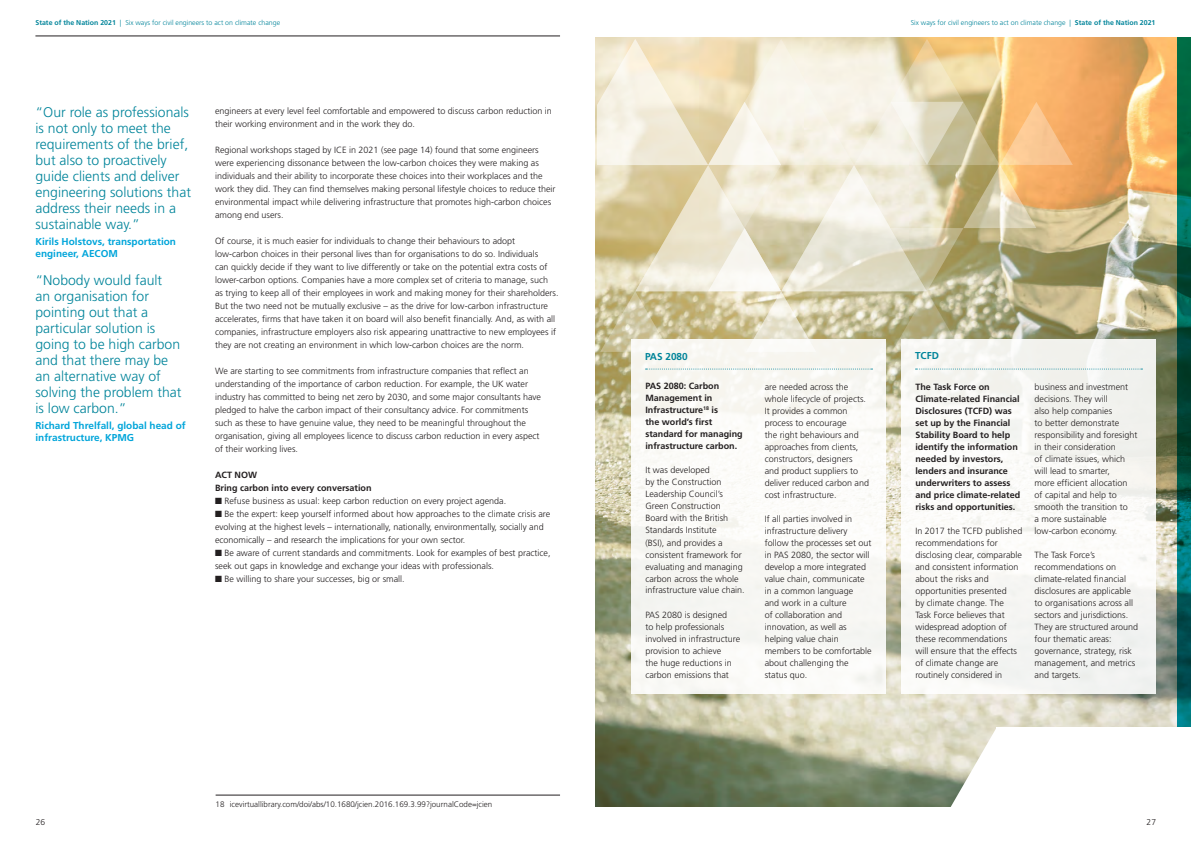
<style>
.page{position:relative;width:1191px;height:842px;background:#fff}
.page>*{position:absolute;margin:0;border:0;box-sizing:border-box;transform-origin:0 0}
.t1{font:300 14px/16px "Frutiger";color:#00849a}
.t2{font:700 10px/12px "Frutiger";color:#00a5da}
.t3{font:700 10px "Frutiger";color:#00849a}
.t4{font:300 9px/12px "Frutiger";color:#231f20}
.t5{font:700 9px/12px "Frutiger";color:#231f20}
.t6{font:300 8.5px "Frutiger";color:#231f20}
.t7{font:300 8px "Frutiger";color:#231f20}
.t8{font:300 7px "Frutiger";color:#00849a}
.s1{font-weight:700}
</style>
<div class="page">
<img style="left:596px;top:37px;width:581px;height:769px">
<div style="left:631px;top:339px;width:255px;height:355px;background:#faf9f5"></div>
<div style="left:901px;top:339px;width:255px;height:355px;background:#f6f6f3"></div>
<svg style="left:645px;top:369px;width:227px;height:1px"></svg>
<svg style="left:915px;top:369px;width:227px;height:1px"></svg>
<hr style="left:35px;top:35px;width:525px;height:1px;background:#231f20">
<hr style="left:216px;top:795px;width:344px;height:1px;background:#231f20">
<svg style="left:597px;top:39px;width:475px;height:313px;background:#e1d5b5"></svg>
<svg style="left:1177px;top:37px;width:14px;height:690px;background:#005c4d"></svg>
<svg style="left:930px;top:728px;width:66px;height:79px"></svg>
<div style="left:996px;top:728px;width:195px;height:114px;background:#fff"></div>
<p class="t8" style="left:35px;top:19px;width:246px"><span class="s1">State of the Nation 2021</span> | Six ways for civil engineers to act on climate change</p>
<p class="t1" style="left:35px;top:105px;width:157px">“Our role as professionals is not only to meet the requirements of the brief, but also to proactively guide clients and deliver engineering solutions that address their needs in a sustainable way.”</p>
<p class="t2" style="left:35px;top:236px;width:142px">Kirils Holstovs, transportation engineer, AECOM</p>
<p class="t1" style="left:35px;top:273px;width:147px">“Nobody would fault<br>an organisation for pointing out that a particular solution is going to be high carbon and that there may be an alternative way of solving the problem that is low carbon.”</p>
<p class="t2" style="left:35px;top:420px;width:152px">Richard Threlfall, global head of infrastructure, KPMG</p>
<p class="t4" style="left:215px;top:105px;width:338px;line-height:13px">engineers at every level feel comfortable and empowered to discuss carbon reduction in their working environment and in the work they do.</p>
<p class="t4" style="left:215px;top:144px;width:342px;line-height:13px">Regional workshops staged by ICE in 2021 (see page 14) found that some engineers were experiencing dissonance between the low-carbon choices they were making as individuals and their ability to incorporate these choices into their workplaces and the work they did. They can find themselves making personal lifestyle choices to reduce their environmental impact while delivering infrastructure that promotes high-carbon choices among end users.</p>
<p class="t4" style="left:215px;top:235px;width:345px;line-height:13px">Of course, it is much easier for individuals to change their behaviours to adopt low-carbon choices in their personal lives than for organisations to do so. Individuals<br>can quickly decide if they want to live differently or take on the potential extra costs of lower-carbon options. Companies have a more complex set of criteria to manage, such<br>as trying to keep all of their employees in work and making money for their shareholders.<br>But the two need not be mutually exclusive – as the drive for low-carbon infrastructure accelerates, firms that have taken it on board will also benefit financially. And, as with all companies, infrastructure employers also risk appearing unattractive to new employees if they are not creating an environment in which low-carbon choices are the norm.</p>
<p class="t4" style="left:215px;top:365px;width:327px;line-height:13px">We are starting to see commitments from infrastructure companies that reflect an understanding of the importance of carbon reduction. For example, the UK water industry has committed to being net zero by 2030, and some major consultants have pledged to halve the carbon impact of their consultancy advice. For commitments such as these to have genuine value, they need to be meaningful throughout the organisation, giving all employees licence to discuss carbon reduction in every aspect of their working lives.</p>
<p class="t5" style="left:215px;top:469px;width:44px">ACT NOW</p>
<p class="t5" style="left:215px;top:482px;width:158px">Bring carbon into every conversation</p>
<p class="t4" style="left:215px;top:495px;width:293px">■ Refuse business as usual: keep carbon reduction on every project agenda.</p>
<p class="t4" style="left:215px;top:508px;width:337px;line-height:13px">■ Be the expert: keep yourself informed about how approaches to the climate crisis are evolving at the highest levels – internationally, nationally, environmentally, socially and economically – and research the implications for your own sector.</p>
<p class="t4" style="left:215px;top:547px;width:337px;line-height:13px">■ Be aware of current standards and commitments. Look for examples of best practice, seek out gaps in knowledge and exchange your ideas with professionals.</p>
<p class="t4" style="left:215px;top:573px;width:191px">■ Be willing to share your successes, big or small.</p>
<p class="t6" style="left:36px;top:817px;width:11px">26</p>
<p class="t7" style="left:216px;top:799px;width:278px">18 icevirtuallibrary.com/doi/abs/10.1680/jcien.2016.169.3.99?journalCode=jcien</p>
<p class="t8" style="left:910px;top:19px;width:246px">Six ways for civil engineers to act on climate change | <span class="s1">State of the Nation 2021</span></p>
<p class="t3" style="left:645px;top:350px;width:44px">PAS 2080</p>
<p class="t3" style="left:915px;top:350px;width:25px">TCFD</p>
<p class="t5" style="left:645px;top:380px;width:99px">PAS 2080: Carbon<br>Management in<br>Infrastructure<sup>18</sup> is<br>the world’s first standard for managing infrastructure carbon.</p>
<p class="t4" style="left:645px;top:464px;width:101px">It was developed<br>by the Construction<br>Leadership Council’s<br>Green Construction<br>Board with the British<br>Standards Institute<br>(BSI), and provides a consistent framework for evaluating and managing carbon across the whole infrastructure value chain.</p>
<p class="t4" style="left:645px;top:608px;width:96px">PAS 2080 is designed<br>to help professionals involved in infrastructure provision to achieve<br>the huge reductions in carbon emissions that</p>
<p class="t4" style="left:764px;top:381px;width:106px">are needed across the whole lifecycle of projects.<br>It provides a common process to encourage<br>the right behaviours and approaches from clients, constructors, designers and product suppliers to deliver reduced carbon and cost infrastructure.</p>
<p class="t4" style="left:764px;top:513px;width:109px">If all parties involved in infrastructure delivery follow the processes set out in PAS 2080, the sector will develop a more integrated value chain, communicate in a common language<br>and work in a culture<br>of collaboration and innovation, as well as helping value chain members to be comfortable about challenging the status quo.</p>
<p class="t5" style="left:915px;top:381px;width:106px">The Task Force on<br>Climate-related Financial<br>Disclosures (TCFD) was set up by the Financial<br>Stability Board to help identify the information needed by investors, lenders and insurance underwriters to assess and price climate-related risks and opportunities.</p>
<p class="t4" style="left:915px;top:525px;width:109px">In 2017 the TCFD published recommendations for disclosing clear, comparable and consistent information about the risks and opportunities presented<br>by climate change. The<br>Task Force believes that widespread adoption of these recommendations will ensure that the effects of climate change are routinely considered in</p>
<p class="t4" style="left:1034px;top:381px;width:104px">business and investment decisions. They will<br>also help companies<br>to better demonstrate responsibility and foresight in their consideration<br>of climate issues, which will lead to smarter,<br>more efficient allocation of capital and help to smooth the transition to<br>a more sustainable low-carbon economy.</p>
<p class="t4" style="left:1034px;top:549px;width:105px">The Task Force’s recommendations on climate-related financial disclosures are applicable to organisations across all sectors and jurisdictions.<br>They are structured around four thematic areas: governance, strategy, risk management, and metrics and targets.</p>
<p class="t6" style="left:1146px;top:817px;width:11px">27</p>
</div>
